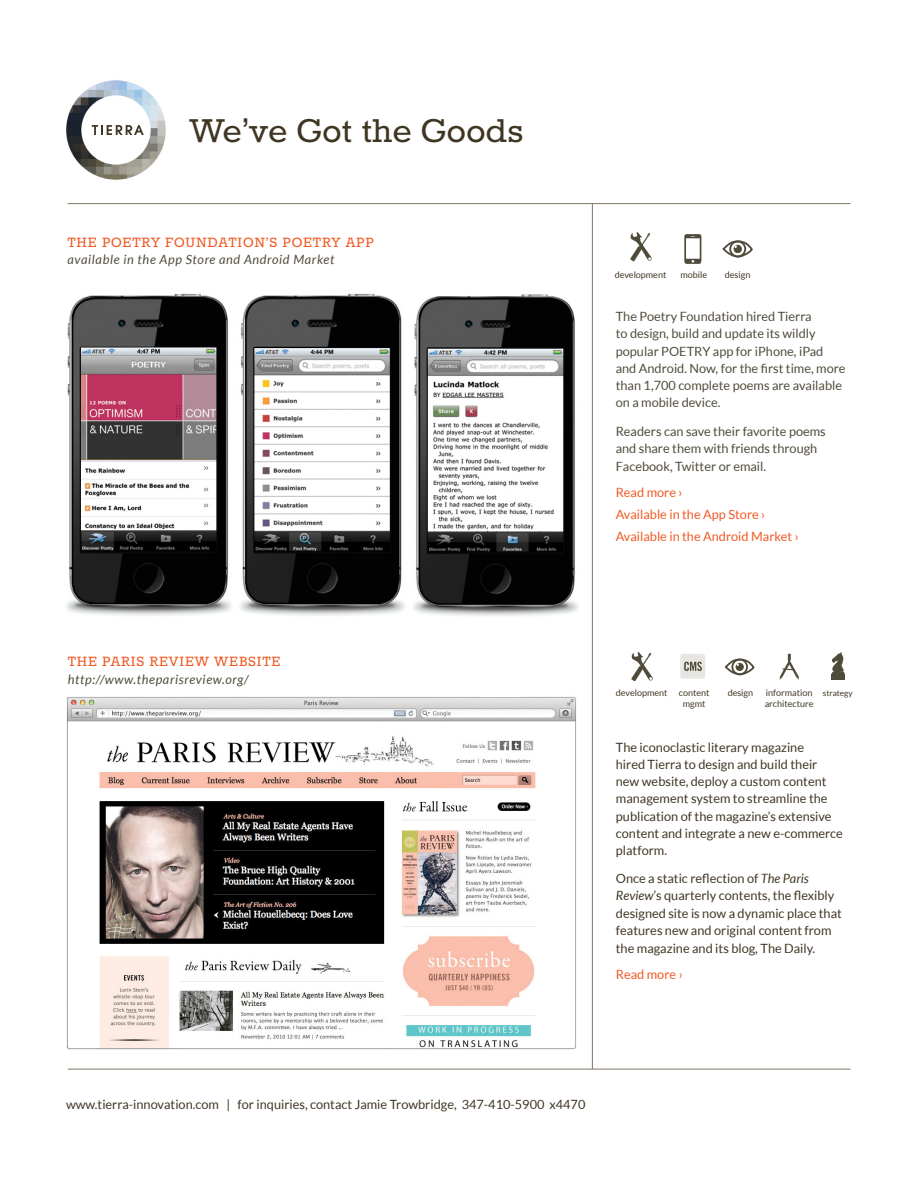
<style>
.page{position:relative;width:918px;height:1188px;background:#fff}
.page>*{position:absolute;margin:0;border:0;box-sizing:border-box;transform-origin:0 0}
.t1{font:40.5px "Rokkitt";letter-spacing:.01em;color:#3f3522}
.t2{font:16.5px "Rokkitt";letter-spacing:.05em;color:#f15822}
.t3{font:12.75px/17.2px "Lato";color:#3f3522}
.t4{font:12.75px/17.2px "Lato";color:#4f4b3a}
.t5{font:12.75px/22px "Lato";color:#f15822}
.t6{font:italic 12.75px "Lato";letter-spacing:.05em;color:#4f4b3a}
.t7{font:9px/10.8px "Lato";color:#3f3522}
.s1{font-size:8.25px}
.s2{font-style:italic}
</style>
<div class="page">
<hr style="left:68px;top:203px;width:782px;height:1px;background:#807666">
<hr style="left:592px;top:203px;width:1px;height:866px;background:#807666">
<hr style="left:68px;top:1069px;width:782px;height:1px;background:#807666">
<img style="left:66px;top:80px;width:100px;height:100px">
<svg style="left:92px;top:125px;width:52px;height:10px"></svg>
<img style="left:66px;top:293px;width:512px;height:323px">
<svg style="left:684px;top:234px;width:17px;height:30px"></svg>
<svg style="left:631px;top:232px;width:21px;height:29px"></svg>
<svg style="left:722px;top:240px;width:31px;height:18px"></svg>
<div style="left:832px;top:674px;width:13px;height:6px;background:#4f4b3a"></div>
<svg style="left:831px;top:652px;width:14px;height:25px"></svg>
<svg style="left:780px;top:654px;width:19px;height:26px"></svg>
<svg style="left:632px;top:652px;width:21px;height:29px"></svg>
<svg style="left:680px;top:654px;width:25px;height:25px"></svg>
<svg style="left:725px;top:659px;width:30px;height:16px"></svg>
<img style="left:66px;top:696px;width:510px;height:354px">
<h1 class="t1" style="left:190px;top:111px;width:335px">We’ve Got the Goods</h1>
<p class="t2" style="left:68px;top:234px;width:55px">The Poet</p>
<p class="t2" style="left:142px;top:234px;width:234px">ry foundation’s POETRY APP</p>
<p class="t6" style="left:68px;top:252px;width:268px">available in the App Store and Android Market</p>
<p class="t2" style="left:68px;top:654px;width:123px">the paris review</p>
<p class="t2" style="left:214px;top:654px;width:11px">website</p>
<p class="t6" style="left:68px;top:672px;width:182px">http://www.theparisreview.org/</p>
<p class="t7" style="left:615px;top:269px;width:53px">development</p>
<p class="t7" style="left:680px;top:269px;width:28px">mobile</p>
<p class="t7" style="left:725px;top:269px;width:27px">design</p>
<p class="t4" style="left:616px;top:308px;width:231px">The Poetry Foundation hired Tierra<br>to design, build and update its wildly popular POETRY app for iPhone, iPad and Android. Now, for the first time, more than 1,700 complete poems are available on a mobile device.</p>
<p class="t4" style="left:616px;top:422px;width:212px;line-height:17.7px">Readers can save their favorite poems and share them with friends through<br>Facebook, Twitter or email.</p>
<p class="t5" style="left:616px;top:481px;width:184px">Read more ›<br>Available in the App Store ›<br>Available in the Android Market ›</p>
<p class="t7" style="left:616px;top:688px;width:53px">development</p>
<p class="t7" style="left:765px;top:688px;width:89px">information <span class="s1">strategy </span>architecture</p>
<p class="t7" style="left:679px;top:688px;width:32px;text-align:center">content mgmt</p>
<p class="t7" style="left:728px;top:688px;width:27px">design</p>
<p class="t3" style="left:616px;top:738px;width:229px">The iconoclastic literary magazine<br>hired Tierra to design and build their new website, deploy a custom content management system to streamline the publication of the magazine’s extensive content and integrate a new e-commerce platform.</p>
<p class="t3" style="left:616px;top:870px;width:228px">Once a static reflection of <span class="s2">The Paris Review</span>’s quarterly contents, the flexibly designed site is now a dynamic place that features new and original content from the magazine and its blog, The Daily.</p>
<p class="t5" style="left:616px;top:963px;width:68px">Read more ›</p>
<p class="t3" style="left:66px;top:1096px;width:521px">www.tierra-innovation.com | for inquiries, contact Jamie Trowbridge, 347-410-5900 x4470</p>
</div>
